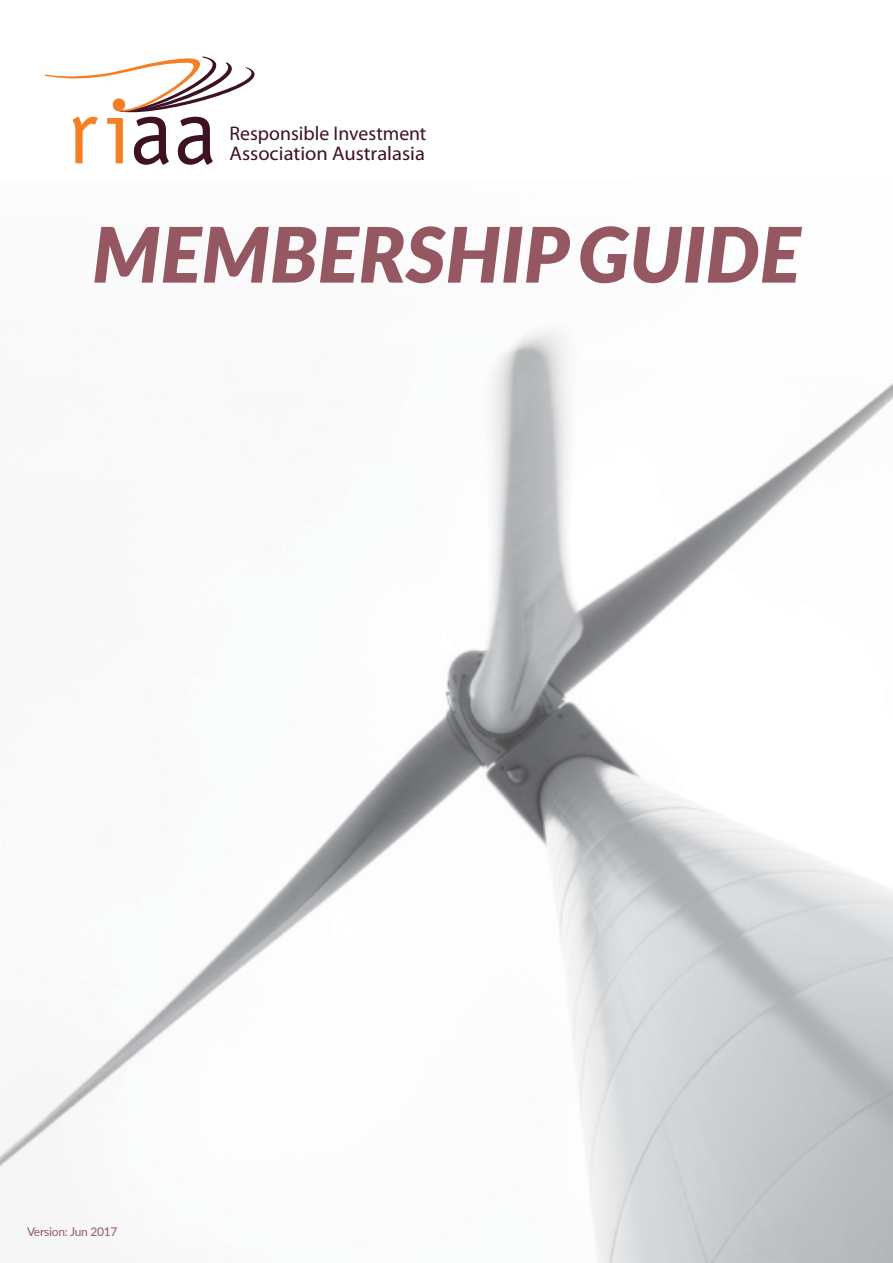
<style>
.page{position:relative;width:893px;height:1263px;background:#fff}
.page>*{position:absolute;margin:0;border:0;box-sizing:border-box;transform-origin:0 0}
.t1{font:italic 900 76.5px "Lato";color:#955863}
.t2{font:19.8px "Myriad Pro";color:#3e1224;scale:1.04 1}
.t3{font:19.8px "Myriad Pro";color:#3e1224}
.t4{font:12px "Lato";letter-spacing:-.02em;color:#955863}
</style>
<div class="page">
<img style="left:0;top:330px;width:893px;height:933px">
<svg style="left:46px;top:56px;width:209px;height:109px"></svg>
<p class="t3" style="left:229px;top:121px;width:199px">Responsible Investment</p>
<p class="t2" style="left:229px;top:141px;width:189px">Association Australasia</p>
<h1 class="t1" style="left:92px;top:197px;width:710px">MEMBERSHIP GUIDE</h1>
<p class="t4" style="left:27px;top:1223px;width:92px">Version: Jun 2017</p>
</div>
